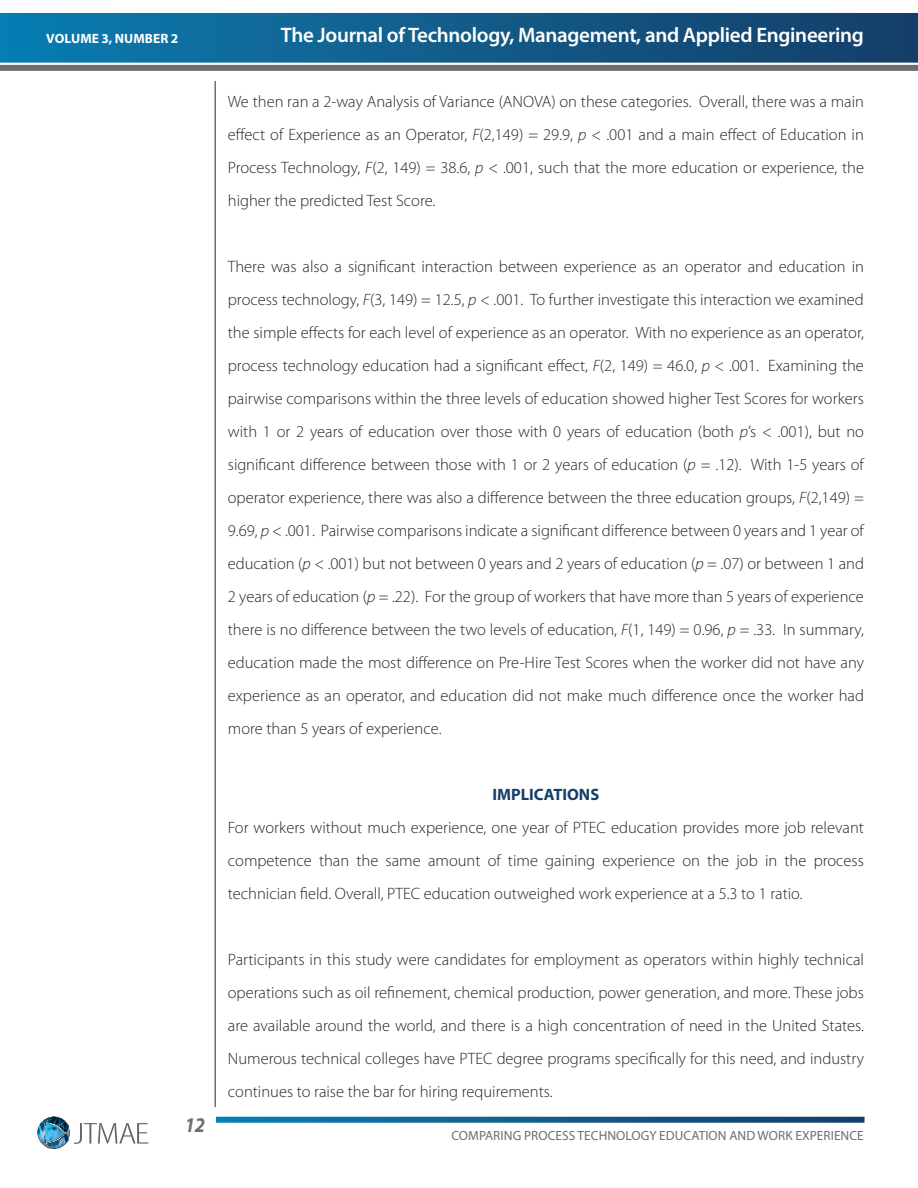
<style>
.page{position:relative;width:918px;height:1188px;background:#fff}
.page>*{position:absolute;margin:0;border:0;box-sizing:border-box;transform-origin:0 0}
.t1{font:600 21px "Myriad Pro";letter-spacing:-.015em;color:#fff}
.t2{font:italic 700 21px "Myriad Pro";color:#6d6e71;scale:.9 1}
.t3{font:300 16.5px/33px "Myriad Pro";color:#262626;text-align:justify}
.t4{font:700 16.5px "Myriad Pro";color:#153e68}
.t5{font:700 13.5px "Myriad Pro";letter-spacing:.005em;color:#fff}
.t6{font:13.35px "Myriad Pro";letter-spacing:.005em;color:#6d6e71}
.s1{font-style:italic}
</style>
<div class="page">
<div style="left:0;top:65px;width:918px;height:6px;background:#6d6e71"></div>
<svg style="left:216px;top:1117px;width:649px;height:6px;background:#1b6591"></svg>
<svg style="left:0;top:13px;width:918px;height:50px;background:#125d8c"></svg>
<hr style="left:214px;top:81px;width:2px;height:1026px;background:#6d6e71">
<svg style="left:38px;top:1117px;width:110px;height:32px"></svg>
<p class="t5" style="left:46px;top:30px;width:134px">VOLUME 3, NUMBER 2</p>
<p class="t2" style="left:185px;top:1112px;width:24px">12</p>
<p class="t1" style="left:281px;top:21px;width:585px">The Journal of Technology, Management, and Applied Engineering</p>
<p class="t3" style="left:228px;top:85px;width:638px">We then ran a 2-way Analysis of Variance (ANOVA) on these categories. Overall, there was a main effect of Experience as an Operator, <span class="s1">F</span>(2,149) = 29.9, <span class="s1">p</span> &lt; .001 and a main effect of Education in Process Technology, <span class="s1">F</span>(2, 149) = 38.6, <span class="s1">p</span> &lt; .001, such that the more education or experience, the higher the predicted Test Score.</p>
<p class="t3" style="left:228px;top:250px;width:638px">There was also a significant interaction between experience as an operator and education in process technology, <span class="s1">F</span>(3, 149) = 12.5, <span class="s1">p</span> &lt; .001. To further investigate this interaction we examined the simple effects for each level of experience as an operator. With no experience as an operator, process technology education had a significant effect, <span class="s1">F</span>(2, 149) = 46.0, <span class="s1">p</span> &lt; .001. Examining the pairwise comparisons within the three levels of education showed higher Test Scores for workers with 1 or 2 years of education over those with 0 years of education (both <span class="s1">p</span>’s &lt; .001), but no significant difference between those with 1 or 2 years of education (<span class="s1">p</span> = .12). With 1-5 years of operator experience, there was also a difference between the three education groups, <span class="s1">F</span>(2,149) = 9.69, <span class="s1">p</span> &lt; .001. Pairwise comparisons indicate a significant difference between 0 years and 1 year of education (<span class="s1">p</span> &lt; .001) but not between 0 years and 2 years of education (<span class="s1">p</span> = .07) or between 1 and 2 years of education (<span class="s1">p</span> = .22). For the group of workers that have more than 5 years of experience there is no difference between the two levels of education, <span class="s1">F</span>(1, 149) = 0.96, <span class="s1">p</span> = .33. In summary, education made the most difference on Pre-Hire Test Scores when the worker did not have any experience as an operator, and education did not make much difference once the worker had more than 5 years of experience.</p>
<p class="t4" style="left:493px;top:784px;width:108px">IMPLICATIONS</p>
<p class="t3" style="left:228px;top:811px;width:638px">For workers without much experience, one year of PTEC education provides more job relevant competence than the same amount of time gaining experience on the job in the process technician field. Overall, PTEC education outweighed work experience at a 5.3 to 1 ratio.</p>
<p class="t3" style="left:228px;top:943px;width:638px">Participants in this study were candidates for employment as operators within highly technical operations such as oil refinement, chemical production, power generation, and more. These jobs are available around the world, and there is a high concentration of need in the United States.<br>Numerous technical colleges have PTEC degree programs specifically for this need, and industry continues to raise the bar for hiring requirements.</p>
<p class="t6" style="left:451px;top:1127px;width:414px">COMPARING PROCESS TECHNOLOGY EDUCATION AND WORK EXPERIENCE</p>
</div>
